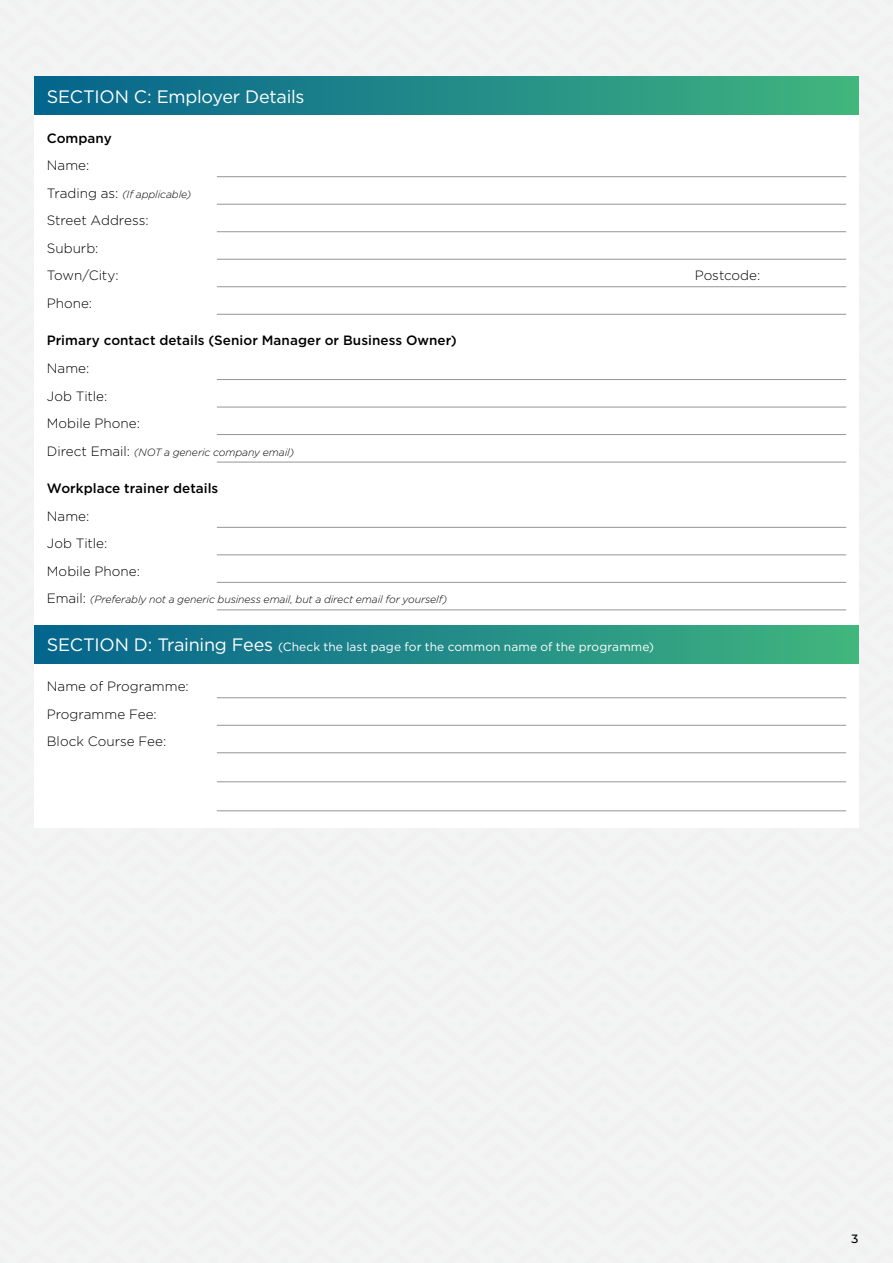
<style>
.page{position:relative;width:893px;height:1263px;background:#f1f2f2}
.page>*{position:absolute;margin:0;border:0;box-sizing:border-box;transform-origin:0 0}
.t1{font:18px "Gotham";letter-spacing:-.015em;color:#fff}
.t2{font:300 13.5px/27.5px "Gotham";color:#000}
.t3{font:500 13.5px "Gotham";letter-spacing:.005em;color:#000}
.t4{font:12px "Gotham";letter-spacing:.01em;color:#fff}
.t5{font:500 12px "Montserrat";color:#000}
.t6{font:italic 300 10.5px "Gotham";letter-spacing:-.01em;color:#000}
.s1{font-style:normal;font-size:13.5px}
.s2{font-size:18px}
</style>
<div class="page">
<div style="left:34px;top:115px;width:825px;height:712px;background:#fff"></div>
<div style="left:34px;top:77px;width:825px;height:38px;background:linear-gradient(to right,#05638f,#40b47f)"></div>
<hr style="left:217px;top:176px;width:629px;height:1px;background:#939598">
<hr style="left:217px;top:204px;width:629px;height:1px;background:#939598">
<hr style="left:217px;top:231px;width:629px;height:1px;background:#939598">
<hr style="left:217px;top:259px;width:629px;height:1px;background:#939598">
<hr style="left:217px;top:286px;width:629px;height:1px;background:#939598">
<hr style="left:217px;top:314px;width:629px;height:1px;background:#939598">
<hr style="left:217px;top:379px;width:629px;height:1px;background:#939598">
<hr style="left:217px;top:407px;width:629px;height:1px;background:#939598">
<hr style="left:217px;top:434px;width:629px;height:1px;background:#939598">
<hr style="left:217px;top:462px;width:629px;height:1px;background:#939598">
<hr style="left:217px;top:527px;width:629px;height:1px;background:#939598">
<hr style="left:217px;top:555px;width:629px;height:1px;background:#939598">
<hr style="left:217px;top:582px;width:629px;height:1px;background:#939598">
<hr style="left:217px;top:610px;width:629px;height:1px;background:#939598">
<div style="left:34px;top:625px;width:825px;height:38px;background:linear-gradient(to right,#05638f,#40b47f)"></div>
<hr style="left:217px;top:697px;width:629px;height:1px;background:#939598">
<hr style="left:217px;top:725px;width:629px;height:1px;background:#939598">
<hr style="left:217px;top:752px;width:629px;height:1px;background:#939598">
<hr style="left:217px;top:781px;width:629px;height:1px;background:#939598">
<hr style="left:217px;top:810px;width:629px;height:1px;background:#939598">
<h1 class="t1" style="left:47px;top:85px;width:259px">SECTION C: Employer Details</h1>
<p class="t3" style="left:47px;top:129px;width:67px">Company</p>
<p class="t2" style="left:47px;top:151px;width:44px">Name:</p>
<p class="t6" style="left:47px;top:187px;width:146px"><span class="s1">Trading as:</span> (If applicable)</p>
<p class="t2" style="left:47px;top:206px;width:103px">Street Address:<br>Suburb:<br>Town/City:</p>
<p class="t2" style="left:47px;top:289px;width:47px">Phone:</p>
<p class="t3" style="left:47px;top:332px;width:412px">Primary contact details (Senior Manager or Business Owner)</p>
<p class="t2" style="left:47px;top:354px;width:95px">Name:<br>Job Title:<br>Mobile Phone:</p>
<p class="t6" style="left:47px;top:445px;width:249px"><span class="s1">Direct Email:</span> (NOT a generic company email)</p>
<p class="t3" style="left:47px;top:480px;width:173px">Workplace trainer details</p>
<p class="t2" style="left:47px;top:502px;width:95px">Name:<br>Job Title:<br>Mobile Phone:</p>
<p class="t6" style="left:47px;top:593px;width:402px"><span class="s1">Email:</span> (Preferably not a generic business email, but a direct email for yourself)</p>
<p class="t4" style="left:47px;top:639px;width:609px"><span class="s2">SECTION D: Training Fees</span> (Check the last page for the common name of the programme)</p>
<p class="t2" style="left:47px;top:672px;width:144px">Name of Programme:<br>Programme Fee:<br>Block Course Fee:</p>
<p class="t2" style="left:695px;top:261px;width:67px">Postcode:</p>
<p class="t5" style="left:851px;top:1230px;width:8px">3</p>
</div>
